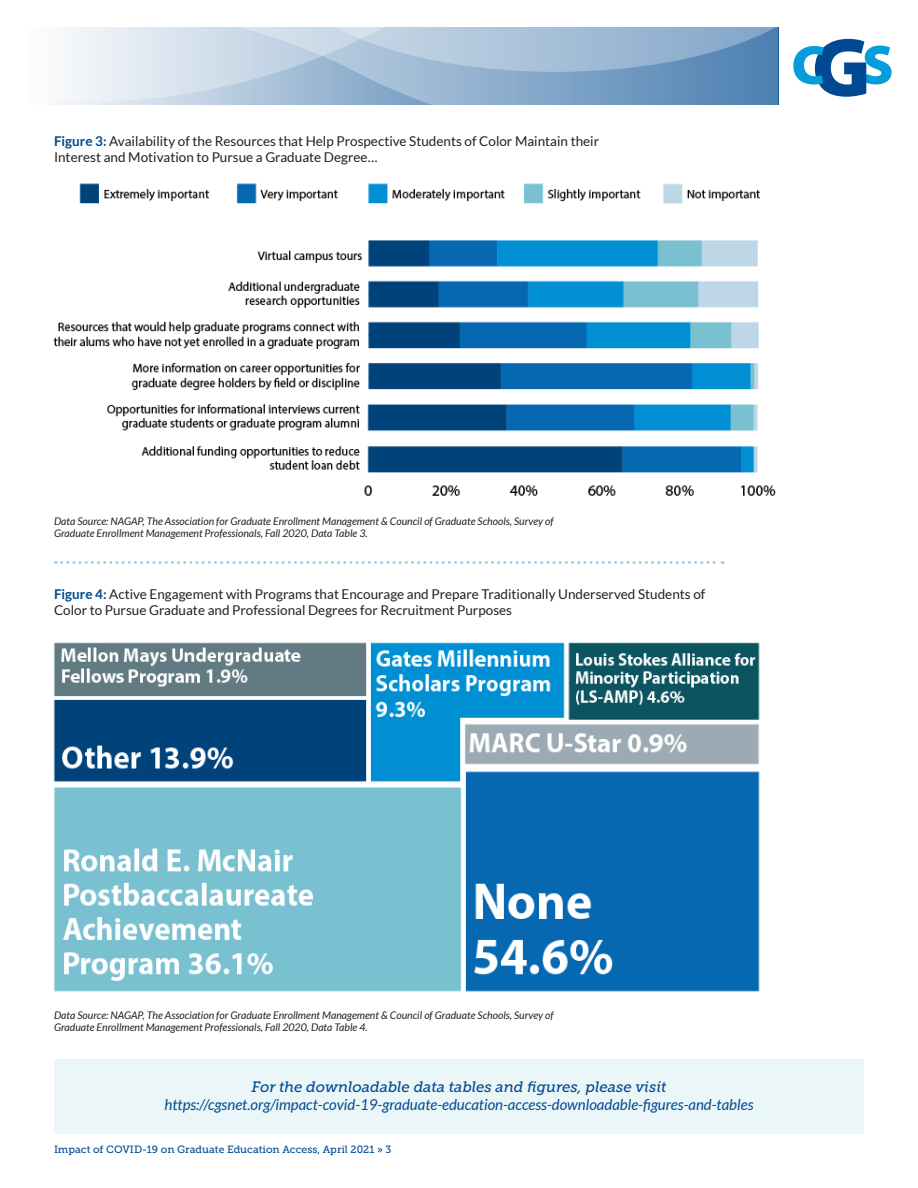
<style>
.page{position:relative;width:918px;height:1188px;background:#fff}
.page>*{position:absolute;margin:0;border:0;box-sizing:border-box;transform-origin:0 0}
.end_note-title{font:italic 15px/18px "Lato";color:#014a91;text-align:center}
.table_title{font:13.5px/15.8px "Lato";color:#231f20}
.table-note_source_it{font:italic 10.5px/12.8px "Lato";color:#231f20}
.t1{font:10.5px "Museo Slab 500";color:#014a91}
.s1{font-weight:700;color:#014a91}
.s2{font-family:"Museo Slab 500"}
</style>
<div class="page">
<svg style="left:55px;top:103px;width:723px;height:2px"></svg>
<svg style="left:55px;top:27px;width:724px;height:76px;background:#ccdae8"></svg>
<svg style="left:280px;top:27px;width:612px;height:70px;background:#94b5d2"></svg>
<img style="left:53px;top:183px;width:723px;height:313px">
<svg style="left:56px;top:561px;width:667px;height:3px"></svg>
<img style="left:53px;top:642px;width:707px;height:350px">
<div style="left:54px;top:1059px;width:810px;height:75px;background:#ebf6f8"></div>
<p class="table_title" style="left:54px;top:133px;width:547px"><span class="s1">Figure 3:</span> Availability of the Resources that Help Prospective Students of Color Maintain their<br>Interest and Motivation to Pursue a Graduate Degree…</p>
<p class="table-note_source_it" style="left:54px;top:515px;width:501px">Data Source: NAGAP, The Association for Graduate Enrollment Management &amp; Council of Graduate Schools, Survey of<br>Graduate Enrollment Management Professionals, Fall 2020, Data Table 3.</p>
<p class="table_title" style="left:54px;top:586px;width:653px"><span class="s1">Figure 4:</span> Active Engagement with Programs that Encourage and Prepare Traditionally Underserved Students of<br>Color to Pursue Graduate and Professional Degrees for Recruitment Purposes</p>
<p class="table-note_source_it" style="left:54px;top:1009px;width:501px">Data Source: NAGAP, The Association for Graduate Enrollment Management &amp; Council of Graduate Schools, Survey of<br>Graduate Enrollment Management Professionals, Fall 2020, Data Table 4.</p>
<p class="end_note-title" style="left:164px;top:1078px;width:591px"><span class="s2">For the downloadable data tables and figures, please visit </span>https://cgsnet.org/impact-covid-19-graduate-education-access-downloadable-figures-and-tables</p>
<p class="t1" style="left:54px;top:1143px;width:339px">Impact of COVID-19 on Graduate Education Access, April 2021 » 3</p>
</div>
